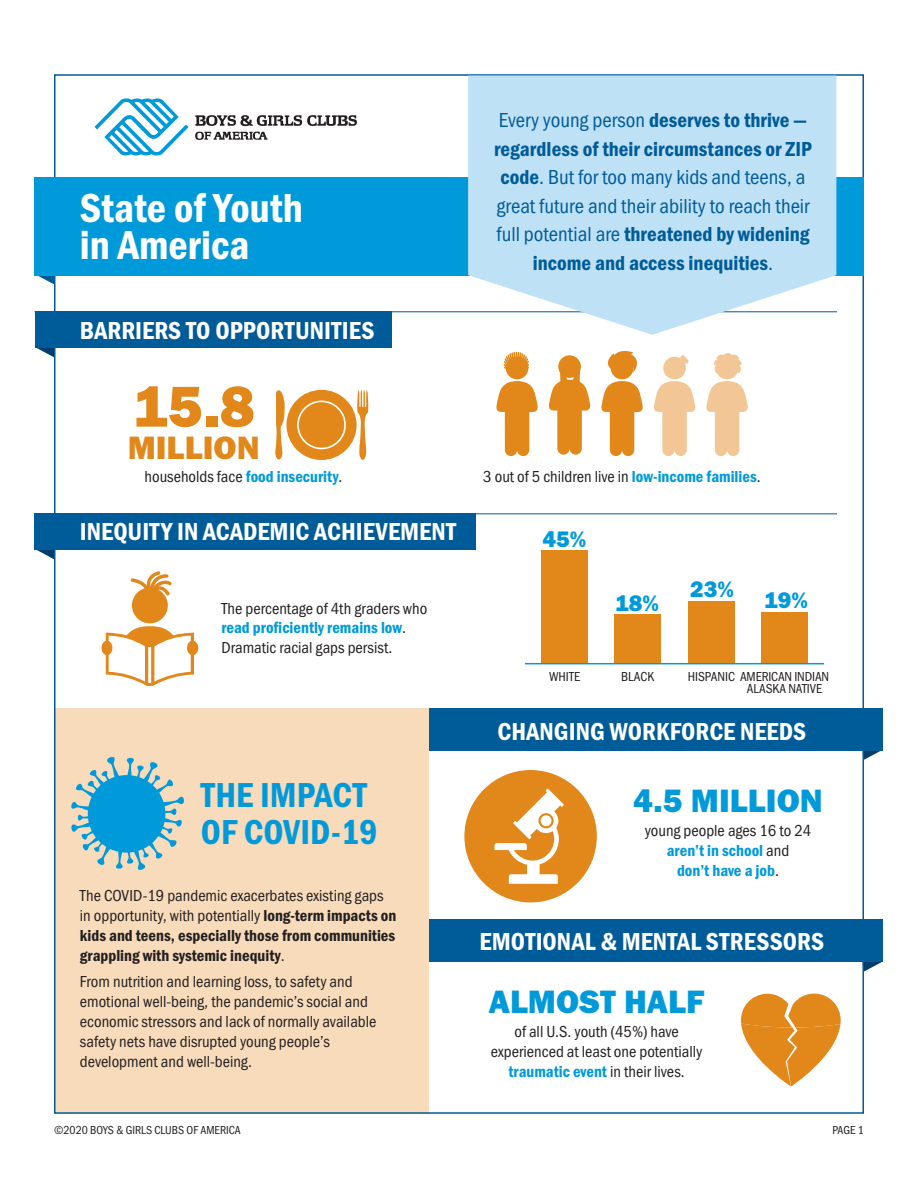
<style>
.page{position:relative;width:918px;height:1188px;background:#fff}
.page>*{position:absolute;margin:0;border:0;box-sizing:border-box;transform-origin:0 0}
.t1{font:59.55px "Franklin Gothic URW Hea";color:#e2871a}
.t2{font:42px/37.5px "Franklin Gothic URW Con Dem";color:#fff}
.t3{font:35.85px/37.7px "Franklin Gothic URW Con Dem";color:#009ada}
.t4{font:33.45px "Franklin Gothic URW Hea";color:#009ada}
.t5{font:33.45px "Franklin Gothic URW Hea";color:#e2871a}
.t6{font:25.5px "Franklin Gothic URW Con Dem";color:#fff}
.t7{font:23.25px "Franklin Gothic URW Hea";color:#009ada}
.t8{font:21px/28.5px "Franklin Gothic URW Con Dem";color:#005c98;text-align:center}
.t9{font:16.5px/19.8px "Franklin Gothic URW Cond";color:#231f20}
.t10{font:16.5px/19.8px "Franklin Gothic URW Con Dem";color:#231f20}
.t11{font:16.5px/19.8px "Franklin Gothic URW Con Dem";color:#009ada;text-align:center}
.t12{font:13.5px "Franklin Gothic URW Cond";letter-spacing:-.01em;color:#231f20}
.t13{font:12px "Franklin Gothic URW Cond";color:#231f20}
.s1{font-family:"Franklin Gothic URW Con Dem";color:#009ada}
.s2{font-family:"Franklin Gothic URW Cond"}
.s3{font-family:"Franklin Gothic URW Cond";color:#231f20}
</style>
<div class="page">
<svg style="left:864px;top:962px;width:18px;height:10px"></svg>
<svg style="left:864px;top:751px;width:16px;height:9px"></svg>
<svg style="left:36px;top:549px;width:18px;height:10px"></svg>
<svg style="left:36px;top:347px;width:18px;height:11px"></svg>
<div style="left:54px;top:708px;width:375px;height:406px;background:#f8dbbb"></div>
<div style="left:614px;top:614px;width:47px;height:50px;background:#e2871a"></div>
<div style="left:688px;top:601px;width:46px;height:63px;background:#e2871a"></div>
<div style="left:761px;top:612px;width:46px;height:52px;background:#e2871a"></div>
<div style="left:542px;top:551px;width:46px;height:113px;background:#e2871a"></div>
<div style="left:132px;top:588px;width:36px;height:35px;background:#e2871a;border-radius:50%"></div>
<svg style="left:102px;top:626px;width:96px;height:60px"></svg>
<svg style="left:131px;top:571px;width:41px;height:24px"></svg>
<div style="left:429px;top:920px;width:453px;height:42px;background:#005c98"></div>
<div style="left:429px;top:708px;width:453px;height:43px;background:#005c98"></div>
<div style="left:464px;top:770px;width:133px;height:132px;background:#e2871a;border-radius:50%"></div>
<svg style="left:94px;top:98px;width:95px;height:57px"></svg>
<svg style="left:195px;top:115px;width:162px;height:11px"></svg>
<svg style="left:195px;top:132px;width:73px;height:8px"></svg>
<svg style="left:494px;top:789px;width:70px;height:95px"></svg>
<div style="left:541px;top:815px;width:11px;height:11px;background:#fff;border-radius:50%"></div>
<svg style="left:275px;top:390px;width:93px;height:70px"></svg>
<div style="left:35px;top:311px;width:357px;height:36px;background:#005c98"></div>
<div style="left:35px;top:513px;width:441px;height:36px;background:#005c98"></div>
<hr style="left:40px;top:513px;width:797px;height:1px;background:#005c98">
<hr style="left:35px;top:311px;width:802px;height:1px;background:#005c98">
<svg style="left:71px;top:757px;width:113px;height:113px"></svg>
<svg style="left:706px;top:353px;width:42px;height:103px"></svg>
<div style="left:716px;top:357px;width:22px;height:22px;background:#f3c695;border-radius:50%"></div>
<svg style="left:601px;top:381px;width:42px;height:75px"></svg>
<div style="left:611px;top:357px;width:22px;height:22px;background:#e2871a;border-radius:50%"></div>
<svg style="left:608px;top:351px;width:29px;height:22px"></svg>
<svg style="left:496px;top:381px;width:42px;height:75px"></svg>
<div style="left:506px;top:357px;width:22px;height:22px;background:#e2871a;border-radius:50%"></div>
<svg style="left:504px;top:352px;width:25px;height:17px"></svg>
<div style="left:558px;top:355px;width:23px;height:23px;background:#e2871a;border-radius:50%"></div>
<svg style="left:549px;top:363px;width:41px;height:92px"></svg>
<svg style="left:654px;top:381px;width:42px;height:75px"></svg>
<div style="left:663px;top:357px;width:23px;height:22px;background:#f3c695;border-radius:50%"></div>
<svg style="left:680px;top:355px;width:9px;height:9px"></svg>
<svg style="left:740px;top:993px;width:101px;height:94px"></svg>
<hr style="left:525px;top:663px;width:299px;height:1px;background:#009ada">
<svg style="left:36px;top:275px;width:19px;height:10px"></svg>
<div style="left:35px;top:177px;width:829px;height:98px;background:#009ada"></div>
<svg style="left:468px;top:76px;width:368px;height:259px;background:#c4e3f6"></svg>
<p class="t2" style="left:80px;top:187px;width:224px">State of Youth in America</p>
<p class="t6" style="left:80px;top:313px;width:296px">BARRIERS TO OPPORTUNITIES</p>
<p class="t1" style="left:133px;top:368px;width:124px">15.8</p>
<p class="t5" style="left:128px;top:426px;width:134px">MILLION</p>
<p class="t9" style="left:145px;top:465px;width:200px">households face <span class="s1">food insecurity</span>.</p>
<p class="t6" style="left:80px;top:514px;width:378px">INEQUITY IN ACADEMIC ACHIEVEMENT</p>
<p class="t9" style="left:221px;top:597px;width:208px">The percentage of 4th graders who <span class="s1">read proficiently remains low</span>.<br>Dramatic racial gaps persist.</p>
<p class="t3" style="left:201px;top:774px;width:178px">THE IMPACT<br>OF COVID-19</p>
<p class="t10" style="left:80px;top:885px;width:318px"><span class="s2">The COVID-19 pandemic exacerbates existing gaps in opportunity, with potentially</span> long-term impacts on kids and teens, especially those from communities grappling with systemic inequity<span class="s2">.</span></p>
<p class="t9" style="left:80px;top:971px;width:298px">From nutrition and learning loss, to safety and emotional well-being, the pandemic’s social and economic stressors and lack of normally available safety nets have disrupted young people’s development and well-being.</p>
<p class="t8" style="left:494px;top:105px;width:319px"><span class="s2">Every young person</span> deserves to thrive — regardless of their circumstances or ZIP code<span class="s2">. But for too many kids and teens, a great future and their ability to reach their full potential are</span> threatened by widening income and access inequities<span class="s2">.</span></p>
<p class="t9" style="left:483px;top:465px;width:279px">3 out of 5 children live in <span class="s1">low-income families</span>.</p>
<p class="t7" style="left:542px;top:524px;width:45px">45%</p>
<p class="t12" style="left:549px;top:667px;width:33px">WHITE</p>
<p class="t7" style="left:615px;top:588px;width:45px">18%</p>
<p class="t12" style="left:621px;top:666px;width:34px">BLACK</p>
<p class="t7" style="left:690px;top:575px;width:45px">23%</p>
<p class="t7" style="left:764px;top:585px;width:45px">19%</p>
<p class="t12" style="left:688px;top:666px;width:143px">HISPANIC AMERICAN INDIAN</p>
<p class="t12" style="left:747px;top:679px;width:77px">ALASKA NATIVE</p>
<p class="t6" style="left:497px;top:714px;width:310px">CHANGING WORKFORCE NEEDS</p>
<p class="t4" style="left:633px;top:779px;width:191px">4.5 MILLION</p>
<p class="t11" style="left:645px;top:820px;width:168px"><span class="s3">young people ages 16 to 24 </span>aren’t in school <span class="s3">and<br></span>don’t have a job<span class="s3">.</span></p>
<p class="t6" style="left:480px;top:924px;width:346px">EMOTIONAL &amp; MENTAL STRESSORS</p>
<p class="t4" style="left:489px;top:980px;width:217px">ALMOST HALF</p>
<p class="t9" style="left:491px;top:1021px;width:213px;text-align:center">of all U.S. youth (45%) have experienced at least one potentially <span class="s1">traumatic event</span> in their lives.</p>
<p class="t13" style="left:54px;top:1121px;width:188px">©2020 BOYS &amp; GIRLS CLUBS OF AMERICA</p>
<p class="t13" style="left:832px;top:1121px;width:33px">PAGE 1</p>
</div>
